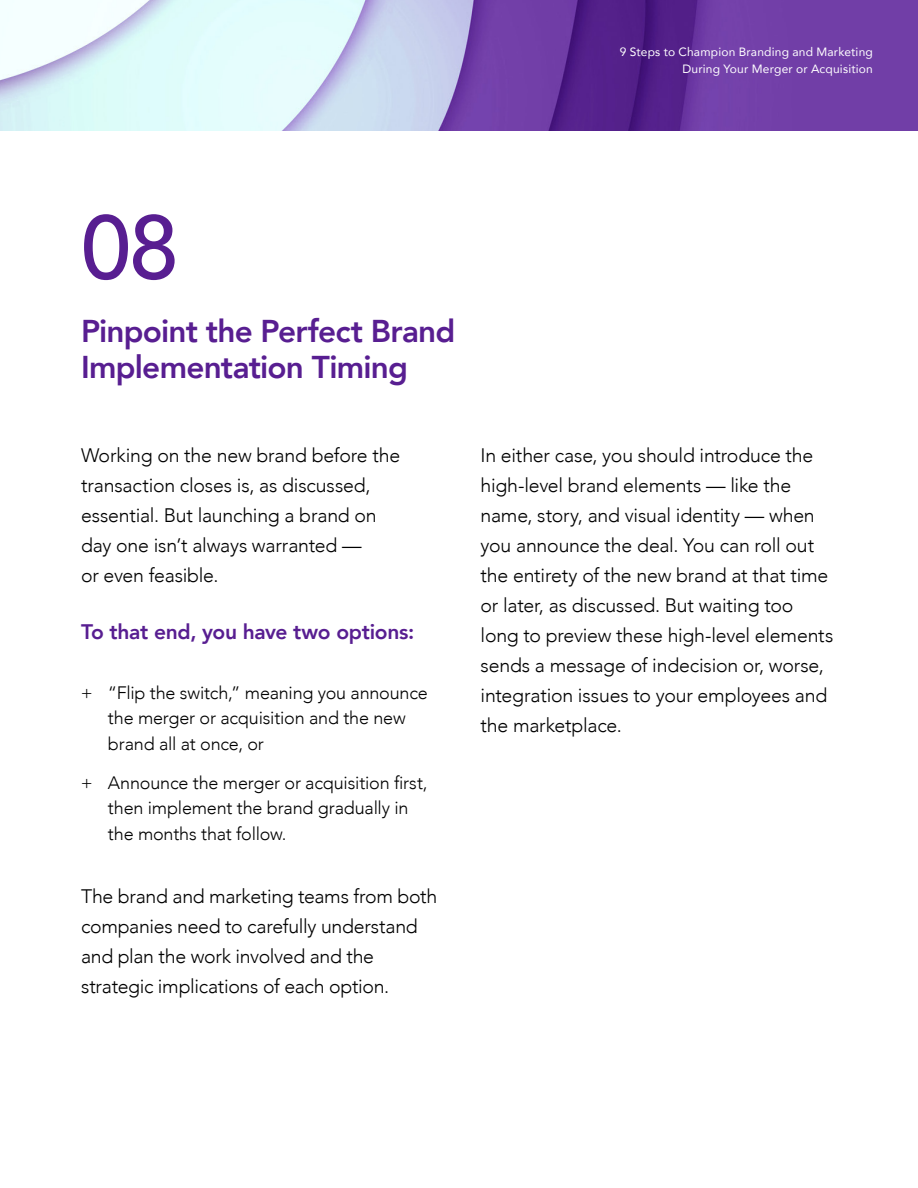
<style>
.page{position:relative;width:918px;height:1188px;background:#fff}
.page>*{position:absolute;margin:0;border:0;box-sizing:border-box;transform-origin:0 0}
.t1{font:500 90px "Avenir";color:#581e91}
.t2{font:800 31.5px/36px "Avenir";letter-spacing:-.025em;color:#581e91}
.t3{font:800 21px "Avenir";letter-spacing:-.015em;color:#581e91}
.t4{font:300 19.5px/30px "Avenir";letter-spacing:-.01em;color:#000}
.t5{font:300 18px/25.5px "Avenir";letter-spacing:-.01em;color:#000}
.t6{font:12px/16.5px "Avenir";letter-spacing:.015em;color:#fff;text-align:right}
</style>
<div class="page">
<img style="left:0;top:0;width:918px;height:131px">
<p class="t6" style="left:620px;top:43px;width:255px">9 Steps to Champion Branding and Marketing<br>During Your Merger or Acquisition</p>
<h1 class="t1" style="left:81px;top:170px;width:99px">08</h1>
<h2 class="t2" style="left:81px;top:313px;width:376px">Pinpoint the Perfect Brand<br>Implementation Timing</h2>
<p class="t4" style="left:81px;top:441px;width:321px">Working on the new brand before the transaction closes is, as discussed, essential. But launching a brand on day one isn’t always warranted —<br>or even feasible.</p>
<p class="t3" style="left:81px;top:616px;width:335px">To that end, you have two options:</p>
<p class="t5" style="left:108px;top:680px;width:321px;text-indent:-27px">+ “Flip the switch,” meaning you announce the merger or acquisition and the new brand all at once, or</p>
<p class="t5" style="left:108px;top:770px;width:321px;text-indent:-27px">+ Announce the merger or acquisition first, then implement the brand gradually in the months that follow.</p>
<p class="t4" style="left:81px;top:882px;width:358px">The brand and marketing teams from both companies need to carefully understand and plan the work involved and the strategic implications of each option.</p>
<p class="t4" style="left:481px;top:441px;width:354px">In either case, you should introduce the high-level brand elements — like the name, story, and visual identity — when you announce the deal. You can roll out the entirety of the new brand at that time or later, as discussed. But waiting too long to preview these high-level elements sends a message of indecision or, worse, integration issues to your employees and the marketplace.</p>
</div>
